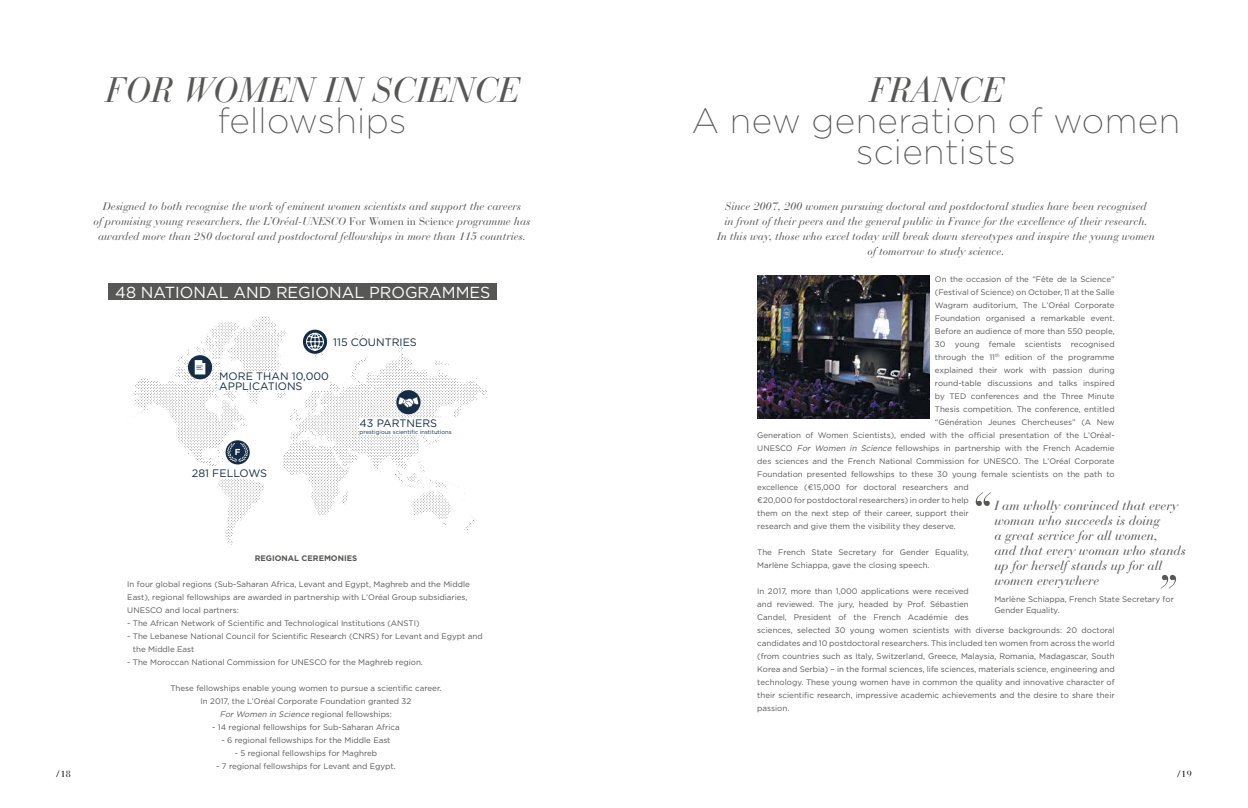
<style>
.page{position:relative;width:1248px;height:808px;background:#fff}
.page>*{position:absolute;margin:0;border:0;box-sizing:border-box;transform-origin:0 0}
.t1{font:200 35.1px/31.1px "Gotham";letter-spacing:.01em;color:#575756;text-align:center}
.t2{font:italic 35.1px "Bauer Bodoni";letter-spacing:.01em;color:#575756}
.t3{font:16px "Gotham";color:#fff}
.t4{font:italic 13px/15px "Bauer Bodoni";color:#575756}
.t5{font:italic 11px/15px "Bauer Bodoni";color:#575756;text-align:center}
.t6{font:10.8px/10.8px "Gotham";color:#152c46}
.t7{font:9px "Bauer Bodoni";color:#000}
.t8{font:8px/13px "Gotham";color:#575756}
.t9{font:700 8px "Gotham";color:#575756}
.t10{font:5.8px "Gotham";color:#152c46}
.s1{font-style:normal}
.s2{font-style:italic}
</style>
<div class="page">
<svg style="left:227px;top:316px;width:40px;height:90px"></svg>
<div style="left:108px;top:283px;width:389px;height:17px;background:#575756"></div>
<div style="left:219px;top:371px;width:111px;height:19px;background:#fff"></div>
<svg style="left:225px;top:440px;width:25px;height:24px"></svg>
<svg style="left:227px;top:443px;width:21px;height:19px"></svg>
<svg style="left:303px;top:330px;width:24px;height:24px"></svg>
<svg style="left:306px;top:333px;width:18px;height:18px"></svg>
<div style="left:396px;top:390px;width:24px;height:24px;background:#152c46;border-radius:50%"></div>
<svg style="left:398px;top:397px;width:21px;height:11px"></svg>
<svg style="left:188px;top:355px;width:24px;height:24px"></svg>
<svg style="left:195px;top:360px;width:10px;height:14px"></svg>
<svg style="left:1161px;top:575px;width:14px;height:13px"></svg>
<svg style="left:975px;top:492px;width:16px;height:14px"></svg>
<img style="left:757px;top:275px;width:172px;height:143px">
<h1 class="t2" style="left:106px;top:69px;width:414px">FOR WOMEN IN SCIENCE</h1>
<h1 class="t1" style="left:217px;top:104px;width:190px">fellowships</h1>
<p class="t5" style="left:93px;top:199px;width:438px">Designed to both recognise the work of eminent women scientists and support the careers<br>of promising young researchers, the L’Oréal-UNESCO <span class="s1">For Women in Science</span> programme has awarded more than 280 doctoral and postdoctoral fellowships in more than 115 countries.</p>
<h1 class="t2" style="left:869px;top:69px;width:135px">FRANCE</h1>
<h1 class="t1" style="left:691px;top:104px;width:489px">A new generation of women scientists</h1>
<p class="t5" style="left:717px;top:199px;width:439px">Since 2007, 200 women pursuing doctoral and postdoctoral studies have been recognised<br>in front of their peers and the general public in France for the excellence of their research.<br>In this way, those who excel today will break down stereotypes and inspire the young women of tomorrow to study science.</p>
<p class="t8" style="left:934px;top:272px;width:181px">On the occasion of the “Fête de la Science”</p>
<p class="t8" style="left:934px;top:285px;width:181px">(Festival of Science) on October, 11 at the Salle</p>
<p class="t8" style="left:934px;top:298px;width:181px">Wagram auditorium, The L’Oréal Corporate</p>
<p class="t8" style="left:934px;top:311px;width:181px">Foundation organised a remarkable event.</p>
<p class="t8" style="left:934px;top:324px;width:181px">Before an audience of more than 550 people,</p>
<p class="t8" style="left:934px;top:337px;width:181px">30 young female scientists recognised</p>
<p class="t8" style="left:934px;top:350px;width:181px">through the 11<sup>th</sup> edition of the programme</p>
<p class="t8" style="left:934px;top:363px;width:181px">explained their work with passion during</p>
<p class="t8" style="left:934px;top:376px;width:181px">round-table discussions and talks inspired</p>
<p class="t8" style="left:934px;top:389px;width:181px">by TED conferences and the Three Minute</p>
<p class="t8" style="left:934px;top:402px;width:181px">Thesis competition. The conference, entitled</p>
<p class="t8" style="left:934px;top:415px;width:181px">“Génération Jeunes Chercheuses” (A New</p>
<p class="t8" style="left:757px;top:428px;width:359px">Generation of Women Scientists), ended with the official presentation of the L’Oréal-</p>
<p class="t8" style="left:757px;top:441px;width:359px">UNESCO <span class="s2">For Women in Science</span> fellowships in partnership with the French Academie</p>
<p class="t8" style="left:757px;top:454px;width:359px">des sciences and the French National Commission for UNESCO. The L’Oréal Corporate</p>
<p class="t8" style="left:757px;top:467px;width:359px">Foundation presented fellowships to these 30 young female scientists on the path to</p>
<p class="t8" style="left:757px;top:480px;width:213px">excellence (€15,000 for doctoral researchers and</p>
<p class="t8" style="left:757px;top:493px;width:213px">€20,000 for postdoctoral researchers) in order to help</p>
<p class="t8" style="left:757px;top:506px;width:213px">them on the next step of their career, support their</p>
<p class="t8" style="left:757px;top:519px;width:200px">research and give them the visibility they deserve.</p>
<p class="t8" style="left:757px;top:545px;width:213px">The French State Secretary for Gender Equality,<br>Marlène Schiappa, gave the closing speech.</p>
<p class="t8" style="left:757px;top:584px;width:359px">In 2017, more than 1,000 applications were received<br>and reviewed. The jury, headed by Prof. Sébastien<br>Candel, President of the French Académie des<br>sciences, selected 30 young women scientists with diverse backgrounds: 20 doctoral candidates and 10 postdoctoral researchers. This included ten women from across the world (from countries such as Italy, Switzerland, Greece, Malaysia, Romania, Madagascar, South Korea and Serbia) – in the formal sciences, life sciences, materials science, engineering and technology. These young women have in common the quality and innovative character of their scientific research, impressive academic achievements and the desire to share their passion.</p>
<h2 class="t3" style="left:115px;top:282px;width:377px">48 NATIONAL AND REGIONAL PROGRAMMES</h2>
<h3 class="t6" style="left:333px;top:337px;width:85px">115 COUNTRIES</h3>
<h3 class="t6" style="left:219px;top:370px;width:111px">MORE THAN 10,000<br>APPLICATIONS</h3>
<h3 class="t6" style="left:359px;top:417px;width:79px">43 PARTNERS</h3>
<p class="t10" style="left:359px;top:428px;width:93px">prestigious scientific institutions</p>
<h3 class="t6" style="left:192px;top:467px;width:77px">281 FELLOWS</h3>
<h3 class="t4" style="left:994px;top:498px;width:193px">I am wholly convinced that every woman who succeeds is doing<br>a great service for all women,<br>and that every woman who stands up for herself stands up for all women everywhere</h3>
<p class="t8" style="left:994px;top:593px;width:181px;line-height:11px">Marlène Schiappa, French State Secretary for<br>Gender Equality.</p>
<p class="t9" style="left:255px;top:553px;width:104px">REGIONAL CEREMONIES</p>
<p class="t8" style="left:127px;top:577px;width:344px">In four global regions (Sub-Saharan Africa, Levant and Egypt, Maghreb and the Middle<br>East), regional fellowships are awarded in partnership with L’Oréal Group subsidiaries,<br>UNESCO and local partners:</p>
<p class="t8" style="left:127px;top:616px;width:294px">- The African Network of Scientific and Technological Institutions (ANSTI)</p>
<p class="t8" style="left:133px;top:629px;width:351px;text-indent:-6px">- The Lebanese National Council for Scientific Research (CNRS) for Levant and Egypt and the Middle East</p>
<p class="t8" style="left:127px;top:655px;width:297px">- The Moroccan National Commission for UNESCO for the Maghreb region.</p>
<p class="t8" style="left:170px;top:681px;width:272px;text-align:center">These fellowships enable young women to pursue a scientific career.<br>In 2017, the L’Oréal Corporate Foundation granted 32<br><span class="s2">ForWomen in Science</span> regional fellowships:</p>
<p class="t8" style="left:212px;top:720px;width:189px">- 14 regional fellowships for Sub-Saharan Africa</p>
<p class="t8" style="left:221px;top:733px;width:170px">- 6 regional fellowships for the Middle East</p>
<p class="t8" style="left:235px;top:746px;width:144px">- 5 regional fellowships for Maghreb</p>
<p class="t8" style="left:216px;top:759px;width:181px">- 7 regional fellowships for Levant and Egypt.</p>
<p class="t7" style="left:56px;top:768px;width:16px">/18</p>
<p class="t7" style="left:1176px;top:768px;width:16px">/19</p>
</div>
